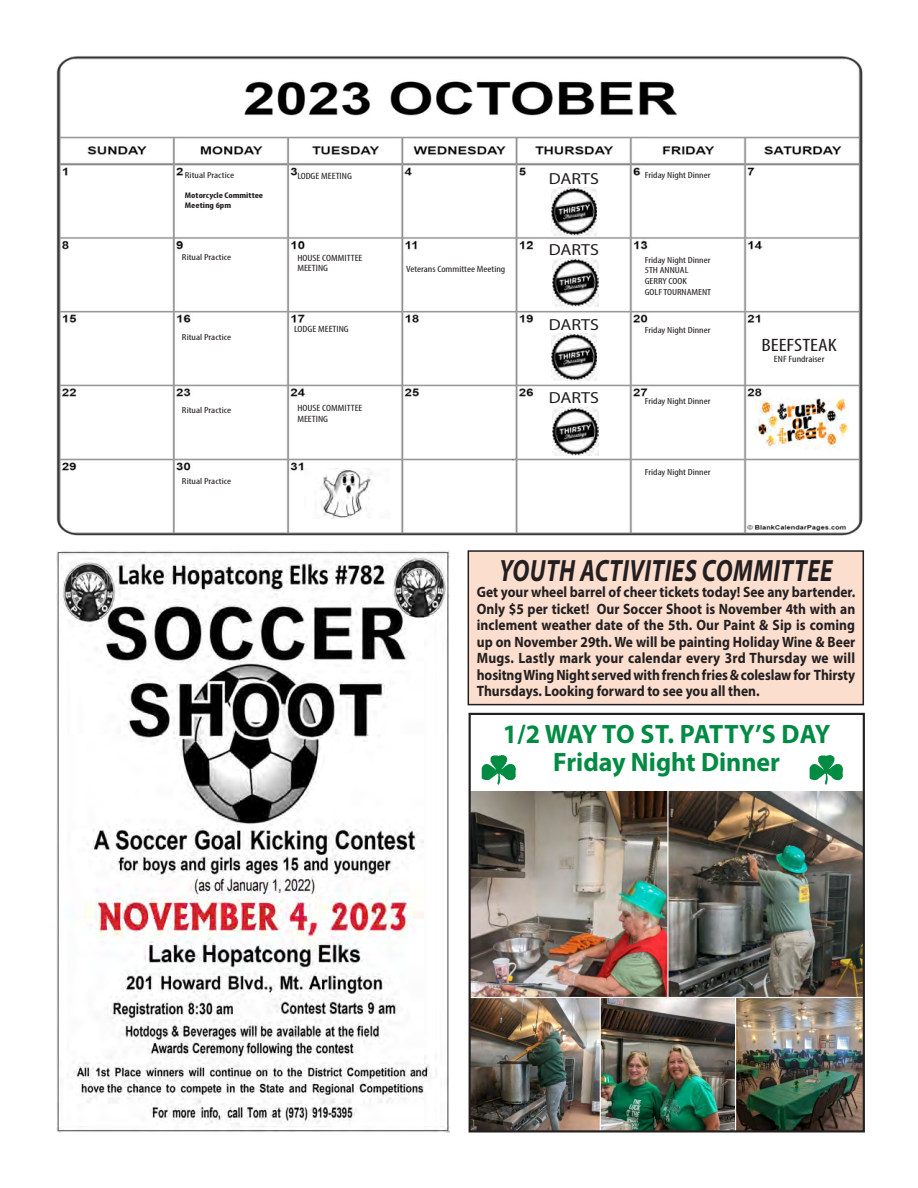
<style>
.page{position:relative;width:918px;height:1188px;background:#fff}
.page>*{position:absolute;margin:0;border:0;box-sizing:border-box;transform-origin:0 0}
.Hanging_indent{font:italic 700 30.9px "Myriad Pro";letter-spacing:.02em;color:#231f20;scale:.78 1}
.Hanging_indent-2{font:700 26.7px "Myriad Pro";letter-spacing:-.02em;color:#008b43}
.Hanging_indent-3{font:700 26.7px "Myriad Pro";color:#008b43}
.t1{font:condensed 18px "Myriad Pro";color:#231f20;scale:1.24 1}
.Hanging_indent-4{font:16.05px "Myriad Pro";letter-spacing:-.005em;color:#231f20;scale:1.12 1}
.Hanging_indent-5{font:700 15px/16.5px "Myriad Pro";color:#231f20;text-align:justify;scale:.9 1}
.t2{font:condensed 9.15px/10.9px "Myriad Pro";color:#231f20;scale:1.22 1}
.t3{font:condensed 9px "Myriad Pro";color:#231f20;scale:1.24 1}
.t4{font:condensed 8.7px "Myriad Pro";color:#231f20;scale:1.28 1}
.t5{font:700 condensed 8.25px/9.9px "Myriad Pro";color:#231f20;scale:1.22 1}
</style>
<div class="page">
<div style="left:468px;top:551px;width:395px;height:154px;background:#fcdecf"></div>
<div style="left:468px;top:550px;width:396px;height:155px;border:2px solid #231f20"></div>
<img style="left:472px;top:792px;width:390px;height:338px">
<div style="left:469px;top:713px;width:396px;height:420px;border:2px solid #231f20"></div>
<img style="left:56px;top:550px;width:394px;height:583px">
<img style="left:809px;top:755px;width:35px;height:30px">
<img style="left:481px;top:755px;width:36px;height:30px">
<img style="left:56px;top:56px;width:807px;height:480px">
<img style="left:756px;top:399px;width:92px;height:50px">
<img style="left:305px;top:468px;width:84px;height:51px">
<img style="left:551px;top:188px;width:46px;height:47px">
<img style="left:553px;top:259px;width:45px;height:48px">
<img style="left:551px;top:333px;width:46px;height:48px">
<img style="left:553px;top:408px;width:45px;height:48px">
<p class="t4" style="left:185px;top:170px;width:40px">Ritual Practice</p>
<p class="t5" style="left:185px;top:190px;width:66px">Motorcycle Committee<br>Meeting 6pm</p>
<p class="t4" style="left:182px;top:252px;width:40px">Ritual Practice</p>
<p class="t4" style="left:182px;top:332px;width:40px">Ritual Practice</p>
<p class="t4" style="left:182px;top:404px;width:40px">Ritual Practice</p>
<p class="t4" style="left:182px;top:476px;width:40px">Ritual Practice</p>
<p class="t2" style="left:297px;top:170px;width:46px">LODGE MEETING</p>
<p class="t3" style="left:645px;top:170px;width:55px">Friday Night Dinner</p>
<p class="Hanging_indent-4" style="left:549px;top:168px;width:46px">DARTS</p>
<p class="t2" style="left:297px;top:252px;width:55px">HOUSE COMMITTEE<br>MEETING</p>
<p class="t2" style="left:294px;top:323px;width:46px">LODGE MEETING</p>
<p class="t2" style="left:297px;top:403px;width:55px">HOUSE COMMITTEE<br>MEETING</p>
<p class="t2" style="left:406px;top:264px;width:83px">Veterans Committee Meeting</p>
<p class="Hanging_indent-4" style="left:549px;top:239px;width:46px">DARTS</p>
<p class="Hanging_indent-4" style="left:549px;top:315px;width:46px">DARTS</p>
<p class="Hanging_indent-4" style="left:549px;top:388px;width:46px">DARTS</p>
<p class="t3" style="left:645px;top:254px;width:55px">Friday Night Dinner</p>
<p class="t3" style="left:645px;top:265px;width:37px">5TH ANNUAL</p>
<p class="t3" style="left:645px;top:276px;width:35px">GERRY COOK</p>
<p class="t3" style="left:645px;top:286px;width:55px">GOLF TOURNAMENT</p>
<p class="t3" style="left:645px;top:325px;width:55px">Friday Night Dinner</p>
<p class="t3" style="left:645px;top:396px;width:55px">Friday Night Dinner</p>
<p class="t3" style="left:645px;top:466px;width:55px">Friday Night Dinner</p>
<p class="t1" style="left:761px;top:334px;width:62px">BEEFSTEAK</p>
<p class="t2" style="left:774px;top:353px;width:43px">ENF Fundraiser</p>
<p class="Hanging_indent" style="left:499px;top:550px;width:429px">YOUTH ACTIVITIES COMMITTEE</p>
<p class="Hanging_indent-5" style="left:477px;top:583px;width:422px">Get your wheel barrel of cheer tickets today! See any bartender.<br>Only $5 per ticket! Our Soccer Shoot is November 4th with an inclement weather date of the 5th. Our Paint &amp; Sip is coming up on November 29th. We will be painting Holiday Wine &amp; Beer Mugs. Lastly mark your calendar every 3rd Thursday we will hositng Wing Night served with french fries &amp; coleslaw for Thirsty Thursdays. Looking forward to see you all then.</p>
<p class="Hanging_indent-2" style="left:503px;top:716px;width:329px">1/2 WAY TO ST. PATTY’S DAY</p>
<p class="Hanging_indent-3" style="left:553px;top:744px;width:228px">Friday Night Dinner</p>
</div>
